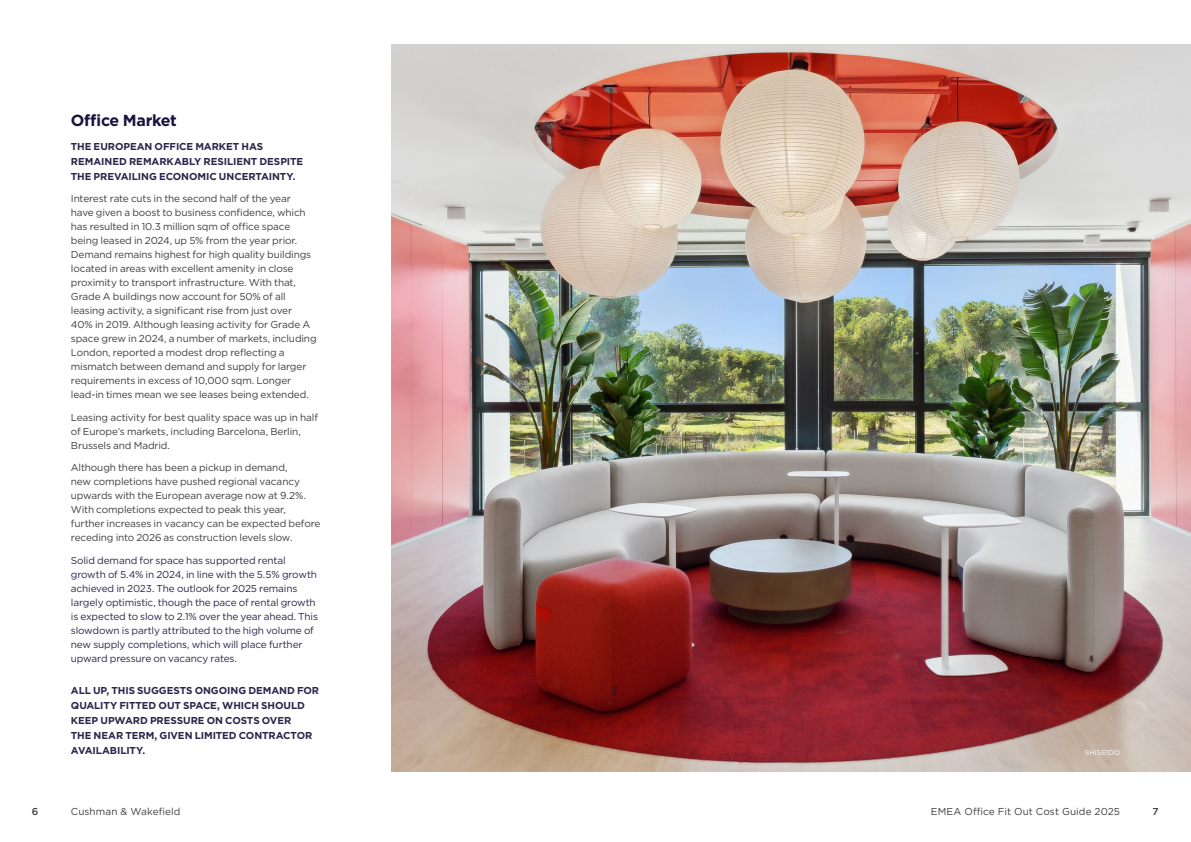
<style>
.page{position:relative;width:1191px;height:842px;background:#fff}
.page>*{position:absolute;margin:0;border:0;box-sizing:border-box;transform-origin:0 0}
.H2{font:700 16px "Gotham";letter-spacing:-.025em;color:#17133f}
.body_text{font:10px/14px "Gotham";letter-spacing:-.015em;color:#3e3e3f}
.body_text-2{font:10px/14px "Gotham";letter-spacing:-.015em;color:#2b254a}
.body_text-3{font:700 10px/15px "Gotham";letter-spacing:-.005em;color:#2b254a}
.body_text-4{font:10px "Gotham";letter-spacing:.005em;color:#3e3e3f}
.body_text-5{font:10px "Gotham";letter-spacing:.01em;color:#3e3e3f}
.t1{font:500 10px "Gotham";color:#3e3e3f}
.table_text_reverse{font:7px "Gotham";letter-spacing:.02em;color:#fff}
</style>
<div class="page">
<img style="left:391px;top:45px;width:800px;height:726px">
<p class="H2" style="left:71px;top:110px;width:107px">Office Market</p>
<p class="body_text-3" style="left:71px;top:139px;width:234px">THE EUROPEAN OFFICE MARKET HAS<br>REMAINED REMARKABLY RESILIENT DESPITE<br>THE PREVAILING ECONOMIC UNCERTAINTY.</p>
<p class="body_text" style="left:71px;top:191px;width:247px">Interest rate cuts in the second half of the year<br>have given a boost to business confidence, which has resulted in 10.3 million sqm of office space being leased in 2024, up 5% from the year prior.<br>Demand remains highest for high quality buildings located in areas with excellent amenity in close proximity to transport infrastructure. With that, Grade A buildings now account for 50% of all leasing activity, a significant rise from just over<br>40% in 2019. Although leasing activity for Grade A space grew in 2024, a number of markets, including London, reported a modest drop reflecting a mismatch between demand and supply for larger requirements in excess of 10,000 sqm. Longer lead-in times mean we see leases being extended.</p>
<p class="body_text" style="left:71px;top:410px;width:249px">Leasing activity for best quality space was up in half of Europe’s markets, including Barcelona, Berlin,<br>Brussels and Madrid.</p>
<p class="body_text" style="left:71px;top:460px;width:251px">Although there has been a pickup in demand,<br>new completions have pushed regional vacancy upwards with the European average now at 9.2%.<br>With completions expected to peak this year, further increases in vacancy can be expected before receding into 2026 as construction levels slow.</p>
<p class="body_text-2" style="left:71px;top:553px;width:249px">Solid demand for space has supported rental growth of 5.4% in 2024, in line with the 5.5% growth achieved in 2023. The outlook for 2025 remains largely optimistic, though the pace of rental growth is expected to slow to 2.1% over the year ahead. This slowdown is partly attributed to the high volume of new supply completions, which will place further upward pressure on vacancy rates.</p>
<p class="body_text-3" style="left:71px;top:683px;width:250px">ALL UP, THIS SUGGESTS ONGOING DEMAND FOR QUALITY FITTED OUT SPACE, WHICH SHOULD KEEP UPWARD PRESSURE ON COSTS OVER<br>THE NEAR TERM, GIVEN LIMITED CONTRACTOR AVAILABILITY.</p>
<p class="table_text_reverse" style="left:1084px;top:748px;width:37px">SHISEIDO</p>
<p class="t1" style="left:32px;top:805px;width:8px">6</p>
<p class="body_text-5" style="left:71px;top:805px;width:111px">Cushman &amp; Wakefield</p>
<p class="body_text-4" style="left:931px;top:805px;width:191px">EMEA Office Fit Out Cost Guide 2025</p>
<p class="t1" style="left:1152px;top:805px;width:8px">7</p>
</div>
